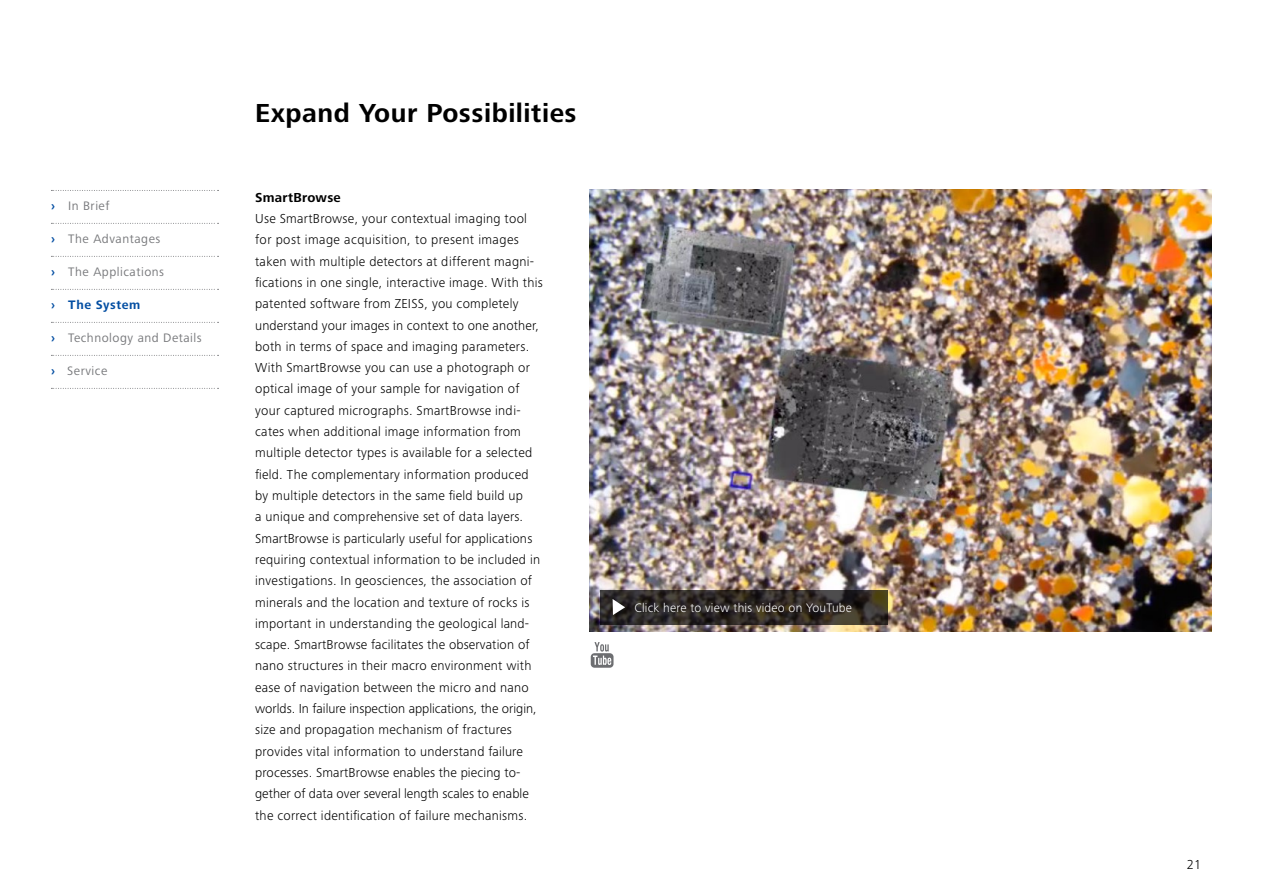
<style>
.page{position:relative;width:1263px;height:893px;background:#fff}
.page>*{position:absolute;margin:0;border:0;box-sizing:border-box;transform-origin:0 0}
.t1{font:700 27px "Zeiss Frutiger Next Pro";letter-spacing:.02em;color:#000}
.t2{font:300 13.5px/21.3px "Zeiss Frutiger Next Pro";letter-spacing:.02em;color:#000}
.t3{font:700 13.5px "Zeiss Frutiger Next Pro";letter-spacing:.02em;color:#000}
.t4{font:12.75px "Zeiss Frutiger Next Pro";letter-spacing:.04em;color:#77787b}
.t5{font:300 12.75px "Zeiss Frutiger Next Pro";letter-spacing:.02em;color:#fff}
.t6{font:700 12.75px "Zeiss Frutiger Next Pro";letter-spacing:.04em;color:#034ea2}
.s1{font-weight:700;color:#034ea2}
</style>
<div class="page">
<img style="left:590px;top:189px;width:622px;height:442px">
<svg style="left:600px;top:590px;width:288px;height:34px;background:#302b26"></svg>
<div style="left:611px;top:598px;width:21px;height:23px;background:#000;opacity:.75"></div>
<svg style="left:613px;top:599px;width:12px;height:16px"></svg>
<svg style="left:591px;top:642px;width:22px;height:26px"></svg>
<svg style="left:51px;top:190px;width:168px;height:1px"></svg>
<svg style="left:51px;top:223px;width:168px;height:1px"></svg>
<svg style="left:51px;top:256px;width:168px;height:1px"></svg>
<svg style="left:51px;top:289px;width:168px;height:1px"></svg>
<svg style="left:51px;top:322px;width:168px;height:1px"></svg>
<svg style="left:51px;top:355px;width:168px;height:1px"></svg>
<svg style="left:51px;top:388px;width:168px;height:1px"></svg>
<p class="t4" style="left:51px;top:199px;width:60px"><span class="s1">›</span> In Brief</p>
<p class="t4" style="left:51px;top:232px;width:111px"><span class="s1">›</span> The Advantages</p>
<p class="t4" style="left:51px;top:265px;width:115px"><span class="s1">›</span> The Applications</p>
<p class="t6" style="left:51px;top:298px;width:91px">› The System</p>
<p class="t4" style="left:51px;top:331px;width:152px"><span class="s1">›</span> Technology and Details</p>
<p class="t4" style="left:51px;top:364px;width:58px"><span class="s1">›</span> Service</p>
<h1 class="t1" style="left:255px;top:97px;width:323px">Expand Your Possibilities</h1>
<p class="t3" style="left:255px;top:189px;width:87px">SmartBrowse</p>
<p class="t2" style="left:255px;top:208px;width:289px">Use SmartBrowse, your contextual imaging tool for post image acquisition, to present images taken with multiple detectors at different magni&shy;fications in one single, interactive image. With this patented software from ZEISS, you completely understand your images in context to one another, both in terms of space and imaging parameters.<br>With SmartBrowse you can use a photograph or optical image of your sample for navigation of your captured micrographs. SmartBrowse indi&shy;cates when additional image information from multiple detector types is available for a selected field. The complementary information produced by multiple detectors in the same field build up<br>a unique and comprehensive set of data layers.<br>SmartBrowse is particularly useful for applications requiring contextual information to be included in investigations. In geosciences, the association of minerals and the location and texture of rocks is important in understanding the geological land&shy;scape. SmartBrowse facilitates the observation of nano structures in their macro environment with ease of navigation between the micro and nano worlds. In failure inspection applications, the origin, size and propagation mechanism of fractures provides vital information to understand failure processes. SmartBrowse enables the piecing to&shy;gether of data over several length scales to enable the correct identification of failure mechanisms.</p>
<p class="t5" style="left:634px;top:600px;width:219px">Click here to view this video on YouTube</p>
<p class="t2" style="left:1187px;top:853px;width:16px">21</p>
</div>
